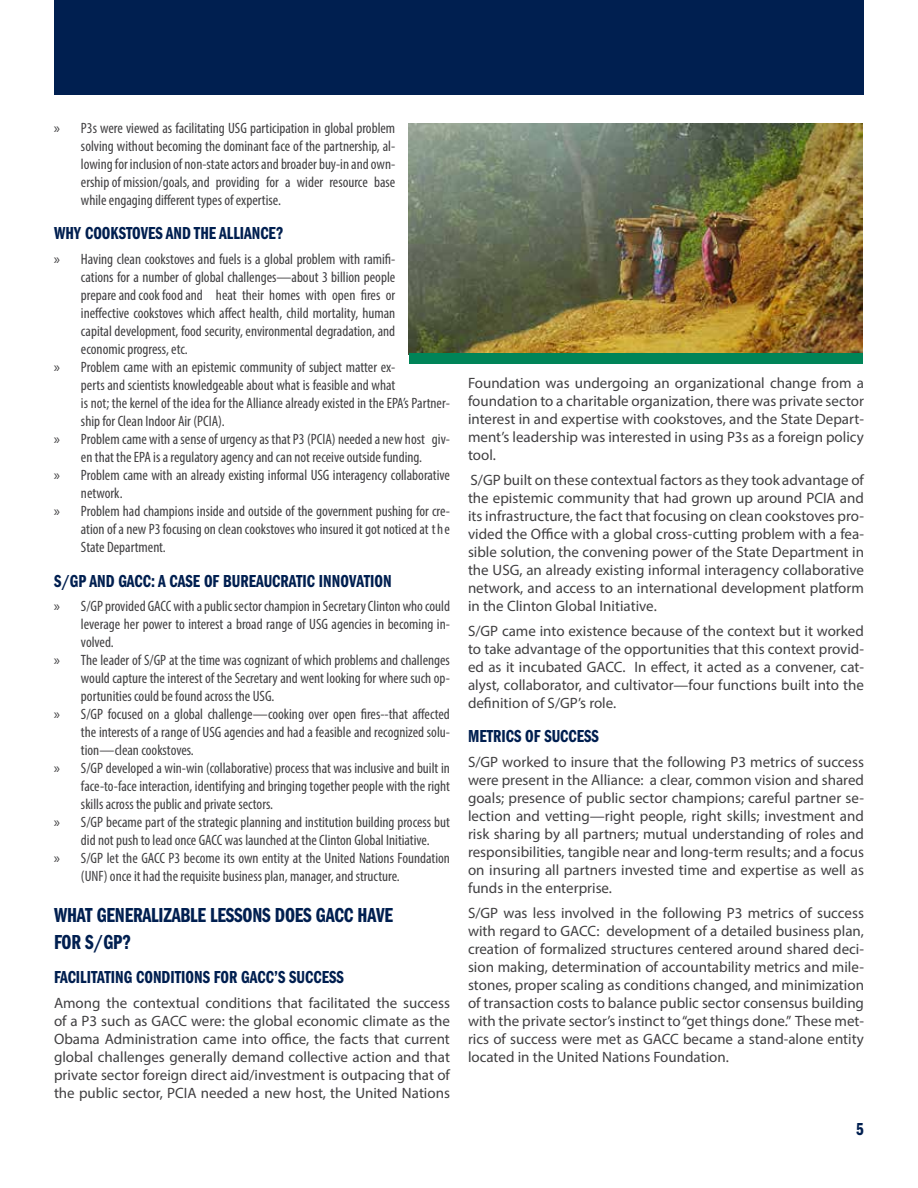
<style>
.page{position:relative;width:918px;height:1188px;background:#fff}
.page>*{position:absolute;margin:0;border:0;box-sizing:border-box;transform-origin:0 0}
.t1{font:21px/27px "ITC Franklin Gothic Std Dm Cp";letter-spacing:-.01em;color:#001f50}
.t2{font:18px "ITC Franklin Gothic Std Dm Cp";color:#001f50}
.t3{font:15px/18px "Myriad Pro";color:#414042;text-align:justify}
.t4{font:condensed 15px/18px "Myriad Pro";color:#414042;text-align:justify}
.s1{font-stretch:normal}
</style>
<div class="page">
<div style="left:54px;top:0;width:810px;height:94px;background:#001f50"></div>
<img style="left:409px;top:123px;width:454px;height:231px">
<div style="left:409px;top:354px;width:454px;height:10px;background:#008458"></div>
<p class="t4" style="left:81px;top:119px;width:316px;text-indent:-27px"><span class="s1">»</span> P3s were viewed as facilitating USG participation in global problem solving without becoming the dominant face of the partnership, al&shy;lowing for inclusion of non-state actors and broader buy-in and own&shy;ership of mission/goals, and providing for a wider resource base while engaging different types of expertise.</p>
<p class="t2" style="left:54px;top:223px;width:231px">WHY COOKSTOVES AND THE ALLIANCE?</p>
<p class="t4" style="left:54px;top:250px;width:343px"><span class="s1">»</span> Having clean cookstoves and fuels is a global problem with ramifi-</p>
<p class="t4" style="left:81px;top:268px;width:316px">cations for a number of global challenges—about 3 billion people</p>
<p class="t4" style="left:81px;top:286px;width:316px">prepare and cook food and heat their homes with open fires or</p>
<p class="t4" style="left:81px;top:304px;width:316px">ineffective cookstoves which affect health, child mortality, human</p>
<p class="t4" style="left:81px;top:322px;width:316px">capital development, food security, environmental degradation, and</p>
<p class="t4" style="left:81px;top:340px;width:108px">economic progress, etc.</p>
<p class="t4" style="left:54px;top:358px;width:343px"><span class="s1">»</span> Problem came with an epistemic community of subject matter ex-</p>
<p class="t4" style="left:81px;top:376px;width:316px">perts and scientists knowledgeable about what is feasible and what</p>
<p class="t4" style="left:81px;top:394px;width:371px">is not; the kernel of the idea for the Alliance already existed in the EPA’s Partner-</p>
<p class="t4" style="left:81px;top:412px;width:145px">ship for Clean Indoor Air (PCIA).</p>
<p class="t4" style="left:54px;top:430px;width:398px"><span class="s1">»</span> Problem came with a sense of urgency as that P3 (PCIA) needed a new host giv-</p>
<p class="t4" style="left:81px;top:448px;width:343px">en that the EPA is a regulatory agency and can not receive outside funding.</p>
<p class="t4" style="left:54px;top:466px;width:397px"><span class="s1">»</span> Problem came with an already existing informal USG interagency collaborative</p>
<p class="t4" style="left:81px;top:484px;width:43px">network.</p>
<p class="t4" style="left:54px;top:502px;width:398px"><span class="s1">»</span> Problem had champions inside and outside of the government pushing for cre-</p>
<p class="t4" style="left:81px;top:520px;width:370px">ation of a new P3 focusing on clean cookstoves who insured it got noticed at the</p>
<p class="t4" style="left:81px;top:538px;width:86px">State Department.</p>
<p class="t2" style="left:54px;top:571px;width:339px">S/GP AND GACC: A CASE OF BUREAUCRATIC INNOVATION</p>
<p class="t4" style="left:54px;top:597px;width:398px"><span class="s1">»</span> S/GP provided GACC with a public sector champion in Secretary Clinton who could</p>
<p class="t4" style="left:81px;top:615px;width:371px">leverage her power to interest a broad range of USG agencies in becoming in-</p>
<p class="t4" style="left:81px;top:633px;width:34px">volved.</p>
<p class="t4" style="left:54px;top:651px;width:397px"><span class="s1">»</span> The leader of S/GP at the time was cognizant of which problems and challenges</p>
<p class="t4" style="left:81px;top:669px;width:371px">would capture the interest of the Secretary and went looking for where such op-</p>
<p class="t4" style="left:81px;top:687px;width:195px">portunities could be found across the USG.</p>
<p class="t4" style="left:54px;top:705px;width:397px"><span class="s1">»</span> S/GP focused on a global challenge—cooking over open fires--that affected</p>
<p class="t4" style="left:81px;top:723px;width:371px">the interests of a range of USG agencies and had a feasible and recognized solu-</p>
<p class="t4" style="left:81px;top:741px;width:114px">tion—clean cookstoves.</p>
<p class="t4" style="left:54px;top:759px;width:397px"><span class="s1">»</span> S/GP developed a win-win (collaborative) process that was inclusive and built in</p>
<p class="t4" style="left:81px;top:777px;width:370px">face-to-face interaction, identifying and bringing together people with the right</p>
<p class="t4" style="left:81px;top:795px;width:194px">skills across the public and private sectors.</p>
<p class="t4" style="left:54px;top:813px;width:397px"><span class="s1">»</span> S/GP became part of the strategic planning and institution building process but</p>
<p class="t4" style="left:81px;top:831px;width:350px">did not push to lead once GACC was launched at the Clinton Global Initiative.</p>
<p class="t4" style="left:54px;top:849px;width:398px"><span class="s1">»</span> S/GP let the GACC P3 become its own entity at the United Nations Foundation</p>
<p class="t4" style="left:81px;top:867px;width:320px">(UNF) once it had the requisite business plan, manager, and structure.</p>
<h1 class="t1" style="left:54px;top:902px;width:341px">WHAT GENERALIZABLE LESSONS DOES GACC HAVE<br>FOR S/GP?</h1>
<p class="t2" style="left:54px;top:967px;width:291px">FACILITATING CONDITIONS FOR GACC’S SUCCESS</p>
<p class="t3" style="left:54px;top:994px;width:398px">Among the contextual conditions that facilitated the success of a P3 such as GACC were: the global economic climate as the Obama Administration came into office, the facts that current global challenges generally demand collective action and that private sector foreign direct aid/investment is outpacing that of the public sector, PCIA needed a new host, the United Nations</p>
<p class="t3" style="left:468px;top:374px;width:398px">Foundation was undergoing an organizational change from a foundation to a charitable organization, there was private sector interest in and expertise with cookstoves, and the State Depart&shy;ment’s leadership was interested in using P3s as a foreign policy tool.</p>
<p class="t3" style="left:468px;top:471px;width:398px">S/GP built on these contextual factors as they took advantage of the epistemic community that had grown up around PCIA and its infrastructure, the fact that focusing on clean cookstoves pro&shy;vided the Office with a global cross-cutting problem with a fea&shy;sible solution, the convening power of the State Department in the USG, an already existing informal interagency collaborative network, and access to an international development platform in the Clinton Global Initiative.</p>
<p class="t3" style="left:468px;top:622px;width:398px">S/GP came into existence because of the context but it worked to take advantage of the opportunities that this context provid&shy;ed as it incubated GACC. In effect, it acted as a convener, cat&shy;alyst, collaborator, and cultivator—four functions built into the definition of S/GP’s role.</p>
<p class="t2" style="left:468px;top:727px;width:132px">METRICS OF SUCCESS</p>
<p class="t3" style="left:468px;top:753px;width:398px">S/GP worked to insure that the following P3 metrics of success were present in the Alliance: a clear, common vision and shared goals; presence of public sector champions; careful partner se&shy;lection and vetting—right people, right skills; investment and risk sharing by all partners; mutual understanding of roles and responsibilities, tangible near and long-term results; and a focus on insuring all partners invested time and expertise as well as funds in the enterprise.</p>
<p class="t3" style="left:468px;top:904px;width:398px">S/GP was less involved in the following P3 metrics of success with regard to GACC: development of a detailed business plan, creation of formalized structures centered around shared deci&shy;sion making, determination of accountability metrics and mile&shy;stones, proper scaling as conditions changed, and minimization of transaction costs to balance public sector consensus building with the private sector’s instinct to “get things done.” These met&shy;rics of success were met as GACC became a stand-alone entity located in the United Nations Foundation.</p>
<p class="t2" style="left:856px;top:1119px;width:9px">5</p>
</div>
